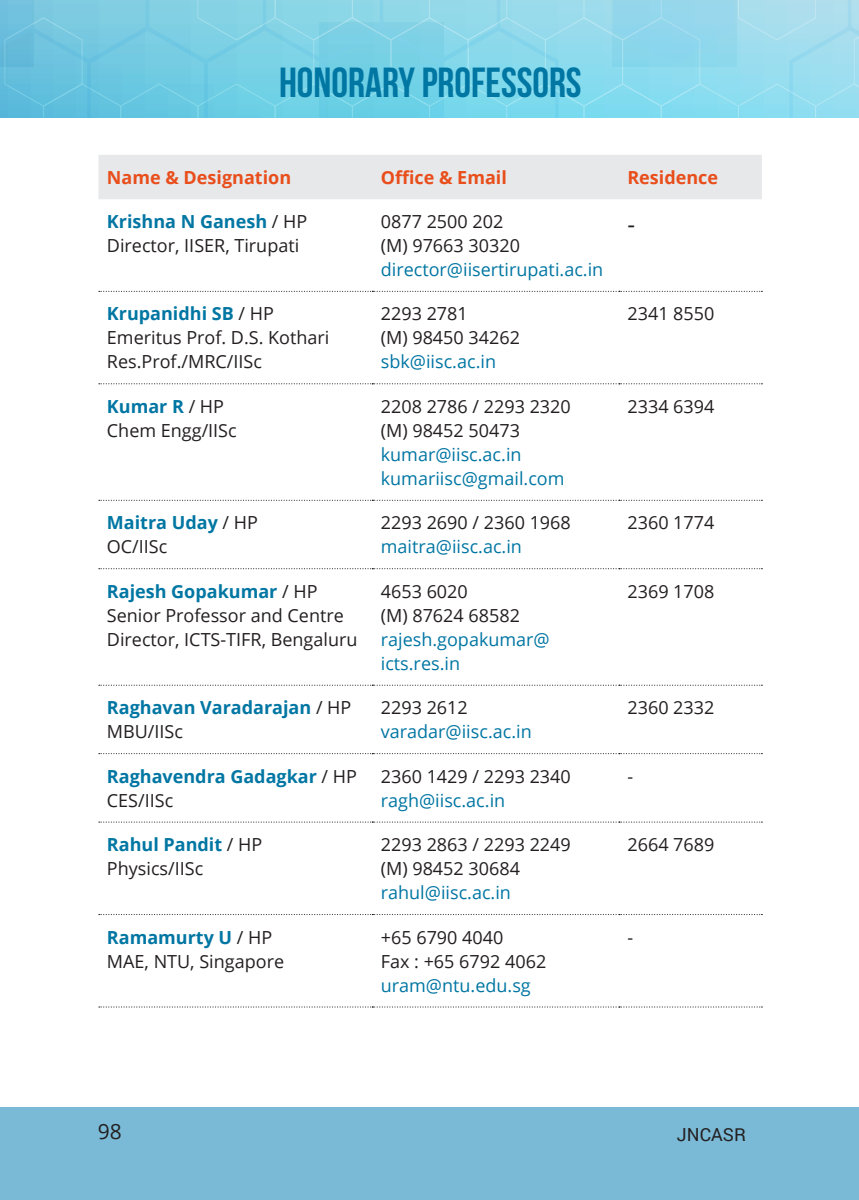
<style>
.page{position:relative;width:859px;height:1200px;background:#fff}
.page>*{position:absolute;margin:0;border:0;box-sizing:border-box;transform-origin:0 0}
.t1{font:42px "Bebas Neue";color:#0076a3}
.t2{font:24px "Open Sans";color:#231f20}
.t3{font:21px "Open Sans";color:#231f20}
.t4{font:18px "Open Sans";color:#231f20}
.t5{font:18px "Open Sans";color:#0076a3}
.t6{font:700 18px "Open Sans";color:#0076a3}
.t7{font:700 18px "Open Sans";color:#e94e1b}
.t8{font:18px "Roboto";color:#231f20}
.s1{font-weight:400;color:#231f20}
</style>
<div class="page">
<svg style="left:0;top:0;width:859px;height:117px;background:#82d3e8"></svg>
<div style="left:0;top:1107px;width:859px;height:92px;background:#7abad6"></div>
<div style="left:98px;top:155px;width:664px;height:44px;background:#e6e8ea"></div>
<svg style="left:99px;top:291px;width:663px;height:1px"></svg>
<svg style="left:99px;top:383px;width:663px;height:1px"></svg>
<svg style="left:99px;top:499px;width:663px;height:1px"></svg>
<svg style="left:99px;top:568px;width:663px;height:1px"></svg>
<svg style="left:99px;top:684px;width:663px;height:1px"></svg>
<svg style="left:99px;top:753px;width:663px;height:1px"></svg>
<svg style="left:99px;top:821px;width:663px;height:1px"></svg>
<svg style="left:99px;top:1006px;width:663px;height:1px"></svg>
<p class="t1" style="left:279px;top:60px;width:304px">HONORARY PROFESSORS</p>
<p class="t7" style="left:107px;top:165px;width:186px">Name &amp; Designation</p>
<p class="t7" style="left:381px;top:165px;width:128px">Office &amp; Email</p>
<p class="t7" style="left:627px;top:165px;width:92px">Residence</p>
<p class="t6" style="left:107px;top:209px;width:202px">Krishna N Ganesh <span class="s1">/ HP</span></p>
<p class="t4" style="left:107px;top:233px;width:194px">Director, IISER, Tirupati</p>
<p class="t4" style="left:381px;top:209px;width:124px">0877 2500 202</p>
<p class="t4" style="left:381px;top:233px;width:141px">(M) 97663 30320</p>
<p class="t5" style="left:381px;top:257px;width:224px">director@iisertirupati.ac.in</p>
<p class="t2" style="left:627px;top:207px;width:9px">-</p>
<p class="t6" style="left:107px;top:301px;width:169px">Krupanidhi SB <span class="s1">/ HP</span></p>
<p class="t4" style="left:107px;top:325px;width:224px">Emeritus Prof. D.S. Kothari</p>
<p class="t4" style="left:107px;top:349px;width:156px">Res.Prof./MRC/IISc</p>
<p class="t6" style="left:107px;top:393px;width:119px">Kumar R <span class="s1">/ HP</span></p>
<p class="t4" style="left:107px;top:418px;width:131px">Chem Engg/IISc</p>
<p class="t6" style="left:107px;top:510px;width:153px">Maitra Uday <span class="s1">/ HP</span></p>
<p class="t4" style="left:107px;top:534px;width:62px">OC/IISc</p>
<p class="t6" style="left:107px;top:578px;width:212px">Rajesh Gopakumar <span class="s1">/ HP</span></p>
<p class="t4" style="left:107px;top:603px;width:238px">Senior Professor and Centre</p>
<p class="t4" style="left:107px;top:627px;width:252px">Director, ICTS-TIFR, Bengaluru</p>
<p class="t6" style="left:107px;top:695px;width:246px">Raghavan Varadarajan <span class="s1">/ HP</span></p>
<p class="t4" style="left:107px;top:719px;width:78px">MBU/IISc</p>
<p class="t6" style="left:107px;top:763px;width:252px">Raghavendra Gadagkar <span class="s1">/ HP</span></p>
<p class="t4" style="left:107px;top:787px;width:68px">CES/IISc</p>
<p class="t6" style="left:107px;top:831px;width:157px">Rahul Pandit <span class="s1">/ HP</span></p>
<p class="t4" style="left:107px;top:856px;width:98px">Physics/IISc</p>
<p class="t6" style="left:107px;top:924px;width:167px">Ramamurty U <span class="s1">/ HP</span></p>
<p class="t4" style="left:107px;top:948px;width:179px">MAE, NTU, Singapore</p>
<p class="t4" style="left:381px;top:301px;width:89px">2293 2781</p>
<p class="t4" style="left:381px;top:325px;width:141px">(M) 98450 34262</p>
<p class="t5" style="left:381px;top:349px;width:117px">sbk@iisc.ac.in</p>
<p class="t4" style="left:381px;top:394px;width:192px">2208 2786 / 2293 2320</p>
<p class="t4" style="left:381px;top:418px;width:141px">(M) 98452 50473</p>
<p class="t5" style="left:381px;top:442px;width:142px">kumar@iisc.ac.in</p>
<p class="t5" style="left:381px;top:466px;width:185px">kumariisc@gmail.com</p>
<p class="t4" style="left:381px;top:510px;width:192px">2293 2690 / 2360 1968</p>
<p class="t5" style="left:381px;top:534px;width:143px">maitra@iisc.ac.in</p>
<p class="t4" style="left:381px;top:579px;width:89px">4653 6020</p>
<p class="t4" style="left:381px;top:603px;width:141px">(M) 87624 68582</p>
<p class="t5" style="left:381px;top:627px;width:170px">rajesh.gopakumar@</p>
<p class="t5" style="left:381px;top:651px;width:81px">icts.res.in</p>
<p class="t4" style="left:381px;top:695px;width:89px">2293 2612</p>
<p class="t5" style="left:381px;top:719px;width:152px">varadar@iisc.ac.in</p>
<p class="t4" style="left:381px;top:763px;width:192px">2360 1429 / 2293 2340</p>
<p class="t5" style="left:381px;top:787px;width:126px">ragh@iisc.ac.in</p>
<p class="t4" style="left:381px;top:832px;width:192px">2293 2863 / 2293 2249</p>
<p class="t4" style="left:381px;top:856px;width:141px">(M) 98452 30684</p>
<p class="t5" style="left:381px;top:880px;width:132px">rahul@iisc.ac.in</p>
<p class="t4" style="left:381px;top:924px;width:124px">+65 6790 4040</p>
<p class="t4" style="left:381px;top:948px;width:167px">Fax : +65 6792 4062</p>
<p class="t5" style="left:381px;top:972px;width:151px">uram@ntu.edu.sg</p>
<p class="t4" style="left:627px;top:301px;width:89px">2341 8550</p>
<p class="t4" style="left:627px;top:394px;width:89px">2334 6394</p>
<p class="t4" style="left:627px;top:510px;width:89px">2360 1774</p>
<p class="t4" style="left:627px;top:579px;width:89px">2369 1708</p>
<p class="t4" style="left:627px;top:695px;width:89px">2360 2332</p>
<p class="t4" style="left:627px;top:763px;width:7px">-</p>
<p class="t4" style="left:627px;top:832px;width:89px">2664 7689</p>
<p class="t4" style="left:627px;top:924px;width:7px">-</p>
<p class="t3" style="left:98px;top:1116px;width:26px">98</p>
<p class="t8" style="left:677px;top:1121px;width:70px">JNCASR</p>
</div>
